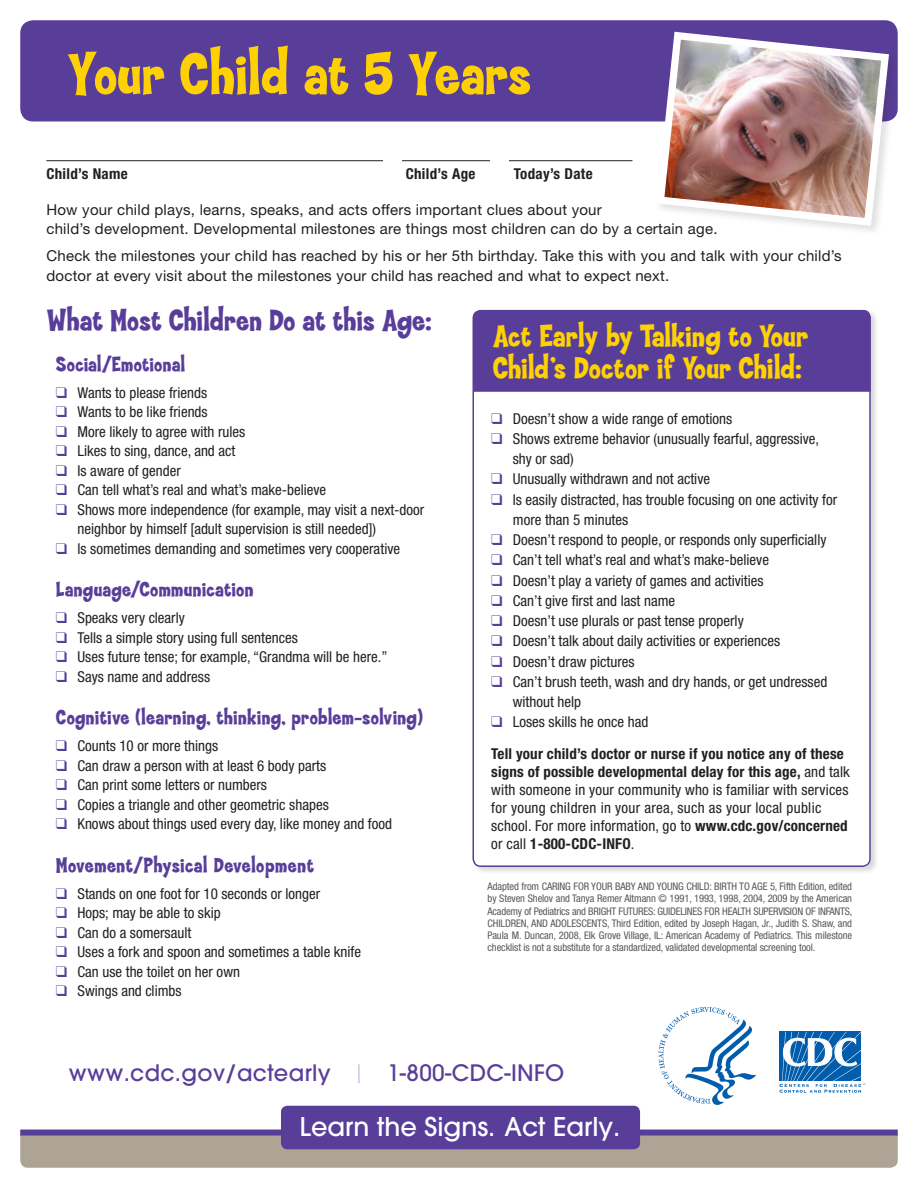
<style>
.page{position:relative;width:918px;height:1188px;background:#fff}
.page>*{position:absolute;margin:0;border:0;box-sizing:border-box;transform-origin:0 0}
.t1{font:800 61.5px "Coop";color:#fed105}
.t2{font:800 32.25px/32.2px "Coop";letter-spacing:-.005em;color:#fed105}
.t3{font:800 31.5px "Coop";color:#593e99}
.t4{font:500 25.65px "Avant Garde";color:#fff}
.t5{font:500 22.5px "Avant Garde";letter-spacing:.015em;color:#593e99}
.t6{font:800 21.75px "Coop";letter-spacing:.015em;color:#593e99}
.t7{font:condensed 15px/18px "Helvetica Neue";color:#231f20}
.t8{font:15px/19.5px "Helvetica Neue";letter-spacing:.015em;color:#231f20}
.t9{font:700 condensed 15px "Helvetica Neue";letter-spacing:.02em;color:#231f20}
.t10{font:condensed 10.5px/12.3px "Helvetica Neue";letter-spacing:-.01em;color:#57585a;text-align:justify}
.s1{color:#593e99}
.s2{font-weight:700}
.s3{font-weight:200;color:#9c8dc3}
</style>
<div class="page">
<div style="left:20px;top:20px;width:878px;height:102px;background:#593e99;border-radius:13px"></div>
<hr style="left:46px;top:160px;width:586px;height:1px;background:#231f20">
<div style="left:383px;top:155px;width:19px;height:13px;background:#fff"></div>
<div style="left:490px;top:155px;width:19px;height:12px;background:#fff"></div>
<div style="left:655px;top:30px;width:244px;height:206px;background:#231f20;opacity:.13"></div>
<svg style="left:656px;top:32px;width:233px;height:194px"></svg>
<img style="left:664px;top:40px;width:217px;height:178px">
<div style="left:472px;top:308px;width:406px;height:567px;background:#231f20;opacity:.17"></div>
<div style="left:473px;top:310px;width:398px;height:557px;background:#fff;border-radius:8px"></div>
<div style="left:473px;top:310px;width:398px;height:82px;background:#593e99"></div>
<div style="left:473px;top:310px;width:398px;height:557px;border:2px solid #593e99;border-radius:8px"></div>
<div style="left:20px;top:1136px;width:878px;height:32px;background:#ada496"></div>
<div style="left:20px;top:1130px;width:878px;height:6px;background:#593e99"></div>
<div style="left:281px;top:1106px;width:359px;height:43px;background:#593e99;border-radius:6px"></div>
<svg style="left:779px;top:1031px;width:82px;height:1px"></svg>
<svg style="left:779px;top:1032px;width:86px;height:61px"></svg>
<svg style="left:658px;top:1007px;width:98px;height:98px"></svg>
<p class="t1" style="left:68px;top:41px;width:465px">Your Child at 5 Years</p>
<p class="t9" style="left:46px;top:165px;width:83px">Child’s Name</p>
<p class="t9" style="left:406px;top:165px;width:71px">Child’s Age</p>
<p class="t9" style="left:514px;top:165px;width:80px">Today’s Date</p>
<p class="t8" style="left:46px;top:199px;width:673px">How your child plays, learns, speaks, and acts offers important clues about your<br>child’s development. Developmental milestones are things most children can do by a certain age.</p>
<p class="t8" style="left:46px;top:246px;width:797px">Check the milestones your child has reached by his or her 5th birthday. Take this with you and talk with your child’s doctor at every visit about the milestones your child has reached and what to expect next.</p>
<p class="t3" style="left:47px;top:303px;width:386px">What Most Children Do at this Age:</p>
<p class="t6" style="left:56px;top:352px;width:131px">Social/Emotional</p>
<p class="t7" style="left:56px;top:383px;width:153px"><span class="s1">❑</span> Wants to please friends</p>
<p class="t7" style="left:56px;top:403px;width:153px"><span class="s1">❑</span> Wants to be like friends</p>
<p class="t7" style="left:56px;top:422px;width:191px"><span class="s1">❑</span> More likely to agree with rules</p>
<p class="t7" style="left:56px;top:442px;width:181px"><span class="s1">❑</span> Likes to sing, dance, and act</p>
<p class="t7" style="left:56px;top:461px;width:126px"><span class="s1">❑</span> Is aware of gender</p>
<p class="t7" style="left:56px;top:481px;width:272px"><span class="s1">❑</span> Can tell what’s real and what’s make-believe</p>
<p class="t7" style="left:78px;top:500px;width:348px;line-height:19.5px;text-indent:-22px"><span class="s1">❑</span> Shows more independence (for example, may visit a next-door neighbor by himself [adult supervision is still needed])</p>
<p class="t7" style="left:56px;top:539px;width:346px"><span class="s1">❑</span> Is sometimes demanding and sometimes very cooperative</p>
<p class="t6" style="left:56px;top:578px;width:199px">Language/Communication</p>
<p class="t7" style="left:56px;top:609px;width:130px"><span class="s1">❑</span> Speaks very clearly</p>
<p class="t7" style="left:56px;top:628px;width:243px"><span class="s1">❑</span> Tells a simple story using full sentences</p>
<p class="t7" style="left:56px;top:648px;width:333px"><span class="s1">❑</span> Uses future tense; for example, “Grandma will be here.”</p>
<p class="t7" style="left:56px;top:667px;width:156px"><span class="s1">❑</span> Says name and address</p>
<p class="t6" style="left:56px;top:706px;width:368px">Cognitive (learning, thinking, problem-solving)</p>
<p class="t7" style="left:56px;top:737px;width:164px"><span class="s1">❑</span> Counts 10 or more things</p>
<p class="t7" style="left:56px;top:756px;width:272px"><span class="s1">❑</span> Can draw a person with at least 6 body parts</p>
<p class="t7" style="left:56px;top:776px;width:213px"><span class="s1">❑</span> Can print some letters or numbers</p>
<p class="t7" style="left:56px;top:795px;width:274px"><span class="s1">❑</span> Copies a triangle and other geometric shapes</p>
<p class="t7" style="left:56px;top:815px;width:338px"><span class="s1">❑</span> Knows about things used every day, like money and food</p>
<p class="t6" style="left:56px;top:853px;width:260px">Movement/Physical Development</p>
<p class="t7" style="left:56px;top:884px;width:266px"><span class="s1">❑</span> Stands on one foot for 10 seconds or longer</p>
<p class="t7" style="left:56px;top:904px;width:166px"><span class="s1">❑</span> Hops; may be able to skip</p>
<p class="t7" style="left:56px;top:923px;width:137px"><span class="s1">❑</span> Can do a somersault</p>
<p class="t7" style="left:56px;top:943px;width:307px"><span class="s1">❑</span> Uses a fork and spoon and sometimes a table knife</p>
<p class="t7" style="left:56px;top:962px;width:186px"><span class="s1">❑</span> Can use the toilet on her own</p>
<p class="t7" style="left:56px;top:982px;width:127px"><span class="s1">❑</span> Swings and climbs</p>
<p class="t2" style="left:493px;top:321px;width:317px">Act Early by Talking to Your<br>Child’s Doctor if Your Child:</p>
<p class="t7" style="left:491px;top:409px;width:243px"><span class="s1">❑</span> Doesn’t show a wide range of emotions</p>
<p class="t7" style="left:513px;top:428px;width:308px;line-height:20.2px;text-indent:-22px"><span class="s1">❑</span> Shows extreme behavior (unusually fearful, aggressive, shy or sad)</p>
<p class="t7" style="left:491px;top:470px;width:220px"><span class="s1">❑</span> Unusually withdrawn and not active</p>
<p class="t7" style="left:513px;top:489px;width:326px;line-height:20.2px;text-indent:-22px"><span class="s1">❑</span> Is easily distracted, has trouble focusing on one activity for more than 5 minutes</p>
<p class="t7" style="left:491px;top:531px;width:337px"><span class="s1">❑</span> Doesn’t respond to people, or responds only superficially</p>
<p class="t7" style="left:491px;top:551px;width:279px"><span class="s1">❑</span> Can’t tell what’s real and what’s make-believe</p>
<p class="t7" style="left:491px;top:571px;width:274px"><span class="s1">❑</span> Doesn’t play a variety of games and activities</p>
<p class="t7" style="left:491px;top:592px;width:185px"><span class="s1">❑</span> Can’t give first and last name</p>
<p class="t7" style="left:491px;top:612px;width:254px"><span class="s1">❑</span> Doesn’t use plurals or past tense properly</p>
<p class="t7" style="left:491px;top:632px;width:291px"><span class="s1">❑</span> Doesn’t talk about daily activities or experiences</p>
<p class="t7" style="left:491px;top:652px;width:145px"><span class="s1">❑</span> Doesn’t draw pictures</p>
<p class="t7" style="left:513px;top:671px;width:316px;line-height:20.2px;text-indent:-22px"><span class="s1">❑</span> Can’t brush teeth, wash and dry hands, or get undressed without help</p>
<p class="t7" style="left:491px;top:713px;width:159px"><span class="s1">❑</span> Loses skills he once had</p>
<p class="t7" style="left:491px;top:745px;width:360px"><span class="s2">Tell your child’s doctor or nurse if you notice any of these signs of possible developmental delay for this age,</span> and talk with someone in your community who is familiar with services for young children in your area, such as your local public school. For more information, go to <span class="s2">www.cdc.gov/concerned </span>or call <span class="s2">1-800-CDC-INFO</span>.</p>
<p class="t10" style="left:488px;top:880px;width:366px">Adapted from CARING FOR YOUR BABY AND YOUNG CHILD: BIRTH TO AGE 5, Fifth Edition, edited by Steven Shelov and Tanya Remer Altmann © 1991, 1993, 1998, 2004, 2009 by the American Academy of Pediatrics and BRIGHT FUTURES: GUIDELINES FOR HEALTH SUPERVISION OF INFANTS, CHILDREN, AND ADOLESCENTS, Third Edition, edited by Joseph Hagan, Jr., Judith S. Shaw, and Paula M. Duncan, 2008, Elk Grove Village, IL: American Academy of Pediatrics. This milestone checklist is not a substitute for a standardized, validated developmental screening tool.</p>
<p class="t5" style="left:69px;top:1059px;width:497px">www.cdc.gov/actearly <span class="s3">|</span> 1-800-CDC-INFO</p>
<p class="t4" style="left:300px;top:1111px;width:322px">Learn the Signs. Act Early.</p>
</div>
